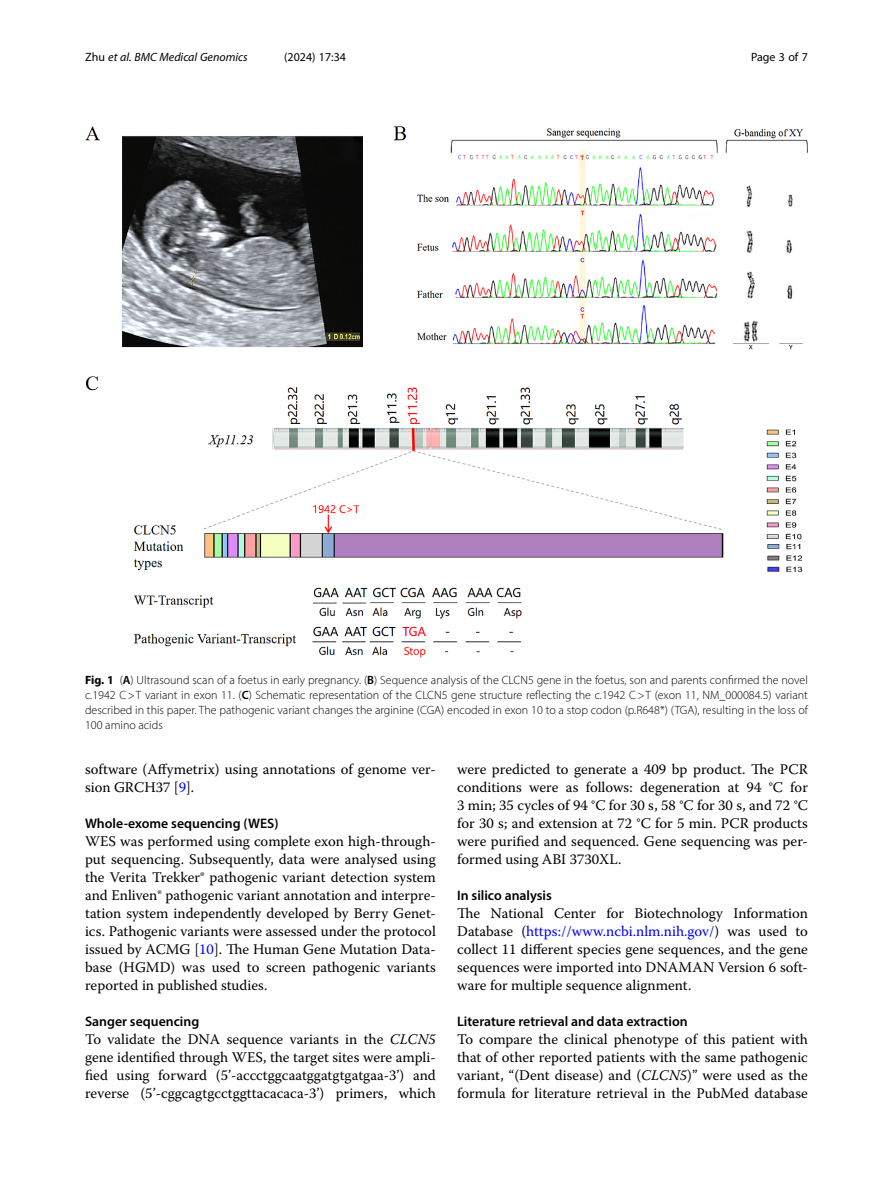
<style>
.page{position:relative;width:893px;height:1191px;background:#fff}
.page>*{position:absolute;margin:0;border:0;box-sizing:border-box;transform-origin:0 0}
.Body_Text{font:14.7px/18px "Warnock Pro";color:#000;text-align:justify}
.Head_2{font:600 13.8px "Myriad Pro";color:#000}
.Figure_Caption{font:300 12px/15px "Myriad Pro";color:#000;text-align:justify}
.t1{font:italic 12px "Myriad Pro";color:#000}
.t2{font:12px "Myriad Pro";color:#000}
.s1{font-style:normal}
.s2{font-weight:700}
.s3{font-weight:600}
.s4{color:#00f}
.s5{font-style:italic}
</style>
<div class="page">
<img style="left:85px;top:126px;width:723px;height:531px">
<p class="t1" style="left:85px;top:50px;width:164px"><span class="s1">Zhu</span> et al. BMC Medical Genomics</p>
<p class="t2" style="left:284px;top:50px;width:63px">(2024) 17:34</p>
<p class="t2" style="left:751px;top:50px;width:58px">Page 3 of 7</p>
<p class="Figure_Caption" style="left:85px;top:672px;width:724px"><span class="s2">Fig. 1</span> (<span class="s3">A</span>) Ultrasound scan of a foetus in early pregnancy. (<span class="s3">B</span>) Sequence analysis of the CLCN5 gene in the foetus, son and parents confirmed the novel c.1942 C&gt;T variant in exon 11. (<span class="s3">C</span>) Schematic representation of the CLCN5 gene structure reflecting the c.1942 C&gt;T (exon 11, NM_000084.5) variant described in this paper. The pathogenic variant changes the arginine (CGA) encoded in exon 10 to a stop codon (p.R648*) (TGA), resulting in the loss of 100 amino acids</p>
<p class="Body_Text" style="left:85px;top:760px;width:352px">software (Affymetrix) using annotations of genome ver&shy;sion GRCH37 [<span class="s4">9</span>].</p>
<p class="Head_2" style="left:85px;top:815px;width:195px">Whole-exome sequencing (WES)</p>
<p class="Body_Text" style="left:85px;top:832px;width:352px">WES was performed using complete exon high-through&shy;put sequencing. Subsequently, data were analysed using the Verita Trekker® pathogenic variant detection system and Enliven® pathogenic variant annotation and interpre&shy;tation system independently developed by Berry Genet&shy;ics. Pathogenic variants were assessed under the protocol issued by ACMG [<span class="s4">10</span>]. The Human Gene Mutation Data&shy;base (HGMD) was used to screen pathogenic variants reported in published studies.</p>
<p class="Head_2" style="left:85px;top:1013px;width:116px">Sanger sequencing</p>
<p class="Body_Text" style="left:85px;top:1030px;width:352px">To validate the DNA sequence variants in the <span class="s5">CLCN5 </span>gene identified through WES, the target sites were ampli&shy;fied using forward (5’-accctggcaatggatgtgatgaa-3’) and reverse (5’-cggcagtgcctggttacacaca-3’) primers, which</p>
<p class="Body_Text" style="left:457px;top:760px;width:352px">were predicted to generate a 409 bp product. The PCR conditions were as follows: degeneration at 94 °C for 3 min; 35 cycles of 94 °C for 30 s, 58 °C for 30 s, and 72 °C for 30 s; and extension at 72 °C for 5 min. PCR products were purified and sequenced. Gene sequencing was per&shy;formed using ABI 3730XL.</p>
<p class="Head_2" style="left:457px;top:887px;width:96px">In silico analysis</p>
<p class="Body_Text" style="left:457px;top:904px;width:352px">The National Center for Biotechnology Information Database (<span class="s4">https://www.ncbi.nlm.nih.gov/</span>) was used to collect 11 different species gene sequences, and the gene sequences were imported into DNAMAN Version 6 soft&shy;ware for multiple sequence alignment.</p>
<p class="Head_2" style="left:457px;top:1013px;width:232px">Literature retrieval and data extraction</p>
<p class="Body_Text" style="left:457px;top:1030px;width:352px">To compare the clinical phenotype of this patient with that of other reported patients with the same pathogenic variant, “(Dent disease) and (<span class="s5">CLCN5</span>)” were used as the formula for literature retrieval in the PubMed database</p>
</div>
